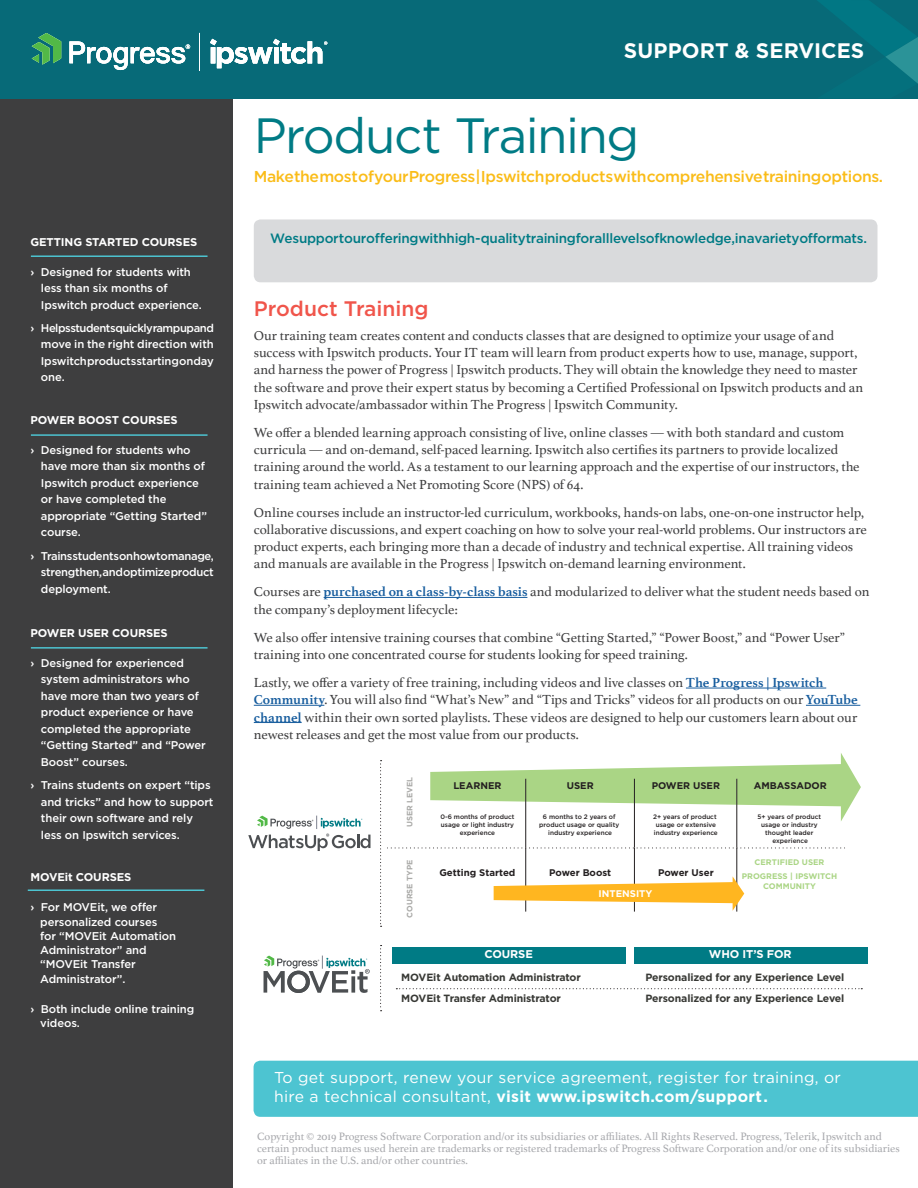
<style>
.page{position:relative;width:918px;height:1188px;background:#fff}
.page>*{position:absolute;margin:0;border:0;box-sizing:border-box;transform-origin:0 0}
.t1{font:49.5px "Gotham";letter-spacing:-.03em;color:#007b85}
.t2{font:700 21px "Gotham";letter-spacing:.005em;color:#fff}
.t3{font:500 21px "Gotham";color:#f0554b}
.t4{font:15.75px/18.9px "Gotham";letter-spacing:.02em;color:#fff}
.t5{font:500 15.75px "Gotham";letter-spacing:-.025em;color:#fabc18}
.Body{font:13.8px/17.2px "Athelas";color:#3e3e3f}
.t6{font:500 13.5px "Gotham";letter-spacing:-.025em;color:#007b85}
.t7{font:500 11.25px/16.5px "Gotham";letter-spacing:-.01em;color:#fff}
.t8{font:11.25px/12px "Athelas";color:#a8a9ad}
.t9{font:700 11.25px "Gotham";letter-spacing:-.01em;color:#fff}
.t10{font:700 10.5px "Gotham";letter-spacing:-.01em;color:#383935}
.t11{font:700 9.6px "Gotham";color:#231f20}
.t12{font:700 9.6px "Gotham";color:#fff}
.t13{font:700 8.1px/13.8px "Gotham";color:#aad585;text-align:center}
.t14{font:700 7.8px "Gotham";color:#aaaaa8}
.t15{font:500 6.45px/7.8px "Gotham";color:#231f20;text-align:center}
.s1{font-weight:700;color:#175d9e}
.s2{font-weight:700}
</style>
<div class="page">
<div style="left:392px;top:947px;width:234px;height:17px;background:#007b85"></div>
<div style="left:634px;top:947px;width:233px;height:17px;background:#007b85"></div>
<div style="left:0;top:52px;width:232px;height:1136px;background:#3e3e3f"></div>
<div style="left:0;top:0;width:918px;height:98px;background:#076a78"></div>
<div style="left:254px;top:219px;width:623px;height:63px;background:#d9dadc;border-radius:7px"></div>
<hr style="left:324px;top:597px;width:203px;height:1px;background:#175d9e">
<hr style="left:686px;top:688px;width:140px;height:1px;background:#175d9e">
<hr style="left:254px;top:705px;width:70px;height:1px;background:#175d9e">
<hr style="left:806px;top:705px;width:54px;height:1px;background:#175d9e">
<hr style="left:254px;top:722px;width:48px;height:1px;background:#175d9e">
<hr style="left:31px;top:255px;width:177px;height:2px;background:#4dc4d1">
<hr style="left:31px;top:434px;width:177px;height:2px;background:#4dc4d1">
<hr style="left:28px;top:890px;width:176px;height:1px;background:#4dc4d1">
<hr style="left:31px;top:647px;width:177px;height:2px;background:#4dc4d1">
<svg style="left:818px;top:0;width:100px;height:84px"></svg>
<div style="left:254px;top:1061px;width:664px;height:56px;background:#4dc4d1"></div>
<svg style="left:264px;top:956px;width:106px;height:37px"></svg>
<svg style="left:380px;top:753px;width:481px;height:174px"></svg>
<svg style="left:380px;top:945px;width:2px;height:66px"></svg>
<svg style="left:248px;top:816px;width:122px;height:35px"></svg>
<svg style="left:210px;top:39px;width:117px;height:29px"></svg>
<svg style="left:32px;top:33px;width:29px;height:32px"></svg>
<svg style="left:69px;top:41px;width:121px;height:29px"></svg>
<hr style="left:199px;top:33px;width:1px;height:37px;background:#fff">
<svg style="left:396px;top:988px;width:466px;height:1px"></svg>
<p class="t9" style="left:30px;top:234px;width:168px">GETTING STARTED COURSES</p>
<p class="t7" style="left:41px;top:263px;width:162px;text-indent:-10px">› Designed for students with less than six months of<br>Ipswitch product experience.</p>
<p class="t7" style="left:41px;top:319px;width:174px;text-align:justify;text-indent:-10px">› Helps students quickly ramp up and move in the right direction with Ipswitch products starting on day one.</p>
<p class="t9" style="left:30px;top:412px;width:149px">POWER BOOST COURSES</p>
<p class="t7" style="left:41px;top:441px;width:168px;text-indent:-10px">› Designed for students who have more than six months of<br>Ipswitch product experience or have completed the appropriate “Getting Started” course.</p>
<p class="t7" style="left:41px;top:547px;width:175px;text-align:justify;text-indent:-10px">› Trains students on how to manage, strengthen, and optimize product deployment.</p>
<p class="t9" style="left:30px;top:625px;width:139px">POWER USER COURSES</p>
<p class="t7" style="left:41px;top:654px;width:166px;text-indent:-10px">› Designed for experienced system administrators who have more than two years of product experience or have completed the appropriate “Getting Started” and “Power<br>Boost” courses.</p>
<p class="t7" style="left:41px;top:777px;width:174px;text-indent:-10px">› Trains students on expert “tips and tricks” and how to support their own software and rely less on Ipswitch services.</p>
<p class="t9" style="left:30px;top:870px;width:102px">MOVEit COURSES</p>
<p class="t7" style="left:40px;top:900px;width:137px;line-height:14.2px;text-indent:-10px">› For MOVEit, we offer personalized courses<br>for “MOVEit Automation<br>Administrator” and “MOVEit Transfer<br>Administrator”.</p>
<p class="t7" style="left:40px;top:1001px;width:156px;line-height:14.2px;text-indent:-10px">› Both include online training videos.</p>
<p class="t2" style="left:624px;top:36px;width:242px">SUPPORT &amp; SERVICES</p>
<p class="t1" style="left:254px;top:104px;width:387px">Product Training</p>
<p class="t5" style="left:254px;top:166px;width:631px">Make the most of your Progress | Ipswitch products with comprehensive training options.</p>
<p class="t6" style="left:270px;top:230px;width:598px">We support our offering with high-quality training for all levels of knowledge, in a variety of formats.</p>
<p class="t3" style="left:254px;top:295px;width:176px">Product Training</p>
<p class="Body" style="left:254px;top:326px;width:611px">Our training team creates content and conducts classes that are designed to optimize your usage of and success with Ipswitch products. Your IT team will learn from product experts how to use, manage, support, and harness the power of Progress | Ipswitch products. They will obtain the knowledge they need to master the software and prove their expert status by becoming a Certified Professional on Ipswitch products and an Ipswitch advocate/ambassador within The Progress | Ipswitch Community.</p>
<p class="Body" style="left:254px;top:423px;width:607px">We offer a blended learning approach consisting of live, online classes — with both standard and custom curricula — and on-demand, self-paced learning. Ipswitch also certifies its partners to provide localized training around the world. As a testament to our learning approach and the expertise of our instructors, the training team achieved a Net Promoting Score (NPS) of 64.</p>
<p class="Body" style="left:254px;top:503px;width:615px">Online courses include an instructor-led curriculum, workbooks, hands-on labs, one-on-one instructor help, collaborative discussions, and expert coaching on how to solve your real-world problems. Our instructors are product experts, each bringing more than a decade of industry and technical expertise. All training videos and manuals are available in the Progress | Ipswitch on-demand learning environment.</p>
<p class="Body" style="left:254px;top:583px;width:617px">Courses are <span class="s1">purchased on a class-by-class basis</span> and modularized to deliver what the student needs based on the company’s deployment lifecycle:</p>
<p class="Body" style="left:254px;top:628px;width:593px">We also offer intensive training courses that combine “Getting Started,” “Power Boost,” and “Power User” training into one concentrated course for students looking for speed training.</p>
<p class="Body" style="left:254px;top:673px;width:605px">Lastly, we offer a variety of free training, including videos and live classes on <span class="s1">The Progress | Ipswitch Community</span>. You will also find “What’s New” and “Tips and Tricks” videos for all products on our <span class="s1">YouTube channel</span> within their own sorted playlists. These videos are designed to help our customers learn about our newest releases and get the most value from our products.</p>
<p class="t14" style="left:405px;top:827px;width:52px;rotate:-90deg">USER LEVEL</p>
<p class="t14" style="left:405px;top:918px;width:59px;rotate:-90deg">COURSE TYPE</p>
<p class="t11" style="left:439px;top:867px;width:78px">Getting Started</p>
<p class="t11" style="left:549px;top:867px;width:64px">Power Boost</p>
<p class="t11" style="left:658px;top:867px;width:57px">Power User</p>
<p class="t13" style="left:742px;top:855px;width:97px">CERTIFIED USER<br>PROGRESS | IPSWITCH</p>
<p class="t11" style="left:567px;top:780px;width:28px">USER</p>
<p class="t11" style="left:652px;top:780px;width:70px">POWER USER</p>
<p class="t11" style="left:754px;top:780px;width:75px">AMBASSADOR</p>
<p class="t11" style="left:453px;top:780px;width:50px">LEARNER</p>
<p class="t15" style="left:440px;top:813px;width:75px">0-6 months of product usage or light industry experience</p>
<p class="t15" style="left:539px;top:813px;width:81px">6 months to 2 years of product usage or quality industry experience</p>
<p class="t15" style="left:653px;top:813px;width:66px;text-align:left">2+ years of product usage or extensive industry experience</p>
<p class="t15" style="left:758px;top:813px;width:65px">5+ years of product usage or industry thought leader experience</p>
<p class="t13" style="left:763px;top:879px;width:54px">COMMUNITY</p>
<p class="t12" style="left:599px;top:888px;width:55px">INTENSITY</p>
<p class="t9" style="left:484px;top:947px;width:50px">COURSE</p>
<p class="t10" style="left:401px;top:971px;width:181px">MOVEit Automation Administrator</p>
<p class="t10" style="left:401px;top:992px;width:161px">MOVEit Transfer Administrator</p>
<p class="t9" style="left:709px;top:947px;width:84px">WHO IT’S FOR</p>
<p class="t10" style="left:645px;top:971px;width:201px">Personalized for any Experience Level</p>
<p class="t10" style="left:645px;top:992px;width:201px">Personalized for any Experience Level</p>
<p class="t4" style="left:274px;top:1068px;width:568px">To get support, renew your service agreement, register for training, or hire a technical consultant, <span class="s2">visit www.ipswitch.com/support.</span></p>
<p class="t8" style="left:257px;top:1130px;width:644px">Copyright © 2019 Progress Software Corporation and/or its subsidiaries or affiliates. All Rights Reserved. Progress, Telerik, Ipswitch and certain product names used herein are trademarks or registered trademarks of Progress Software Corporation and/or one of its subsidiaries or affiliates in the U.S. and/or other countries.</p>
</div>
